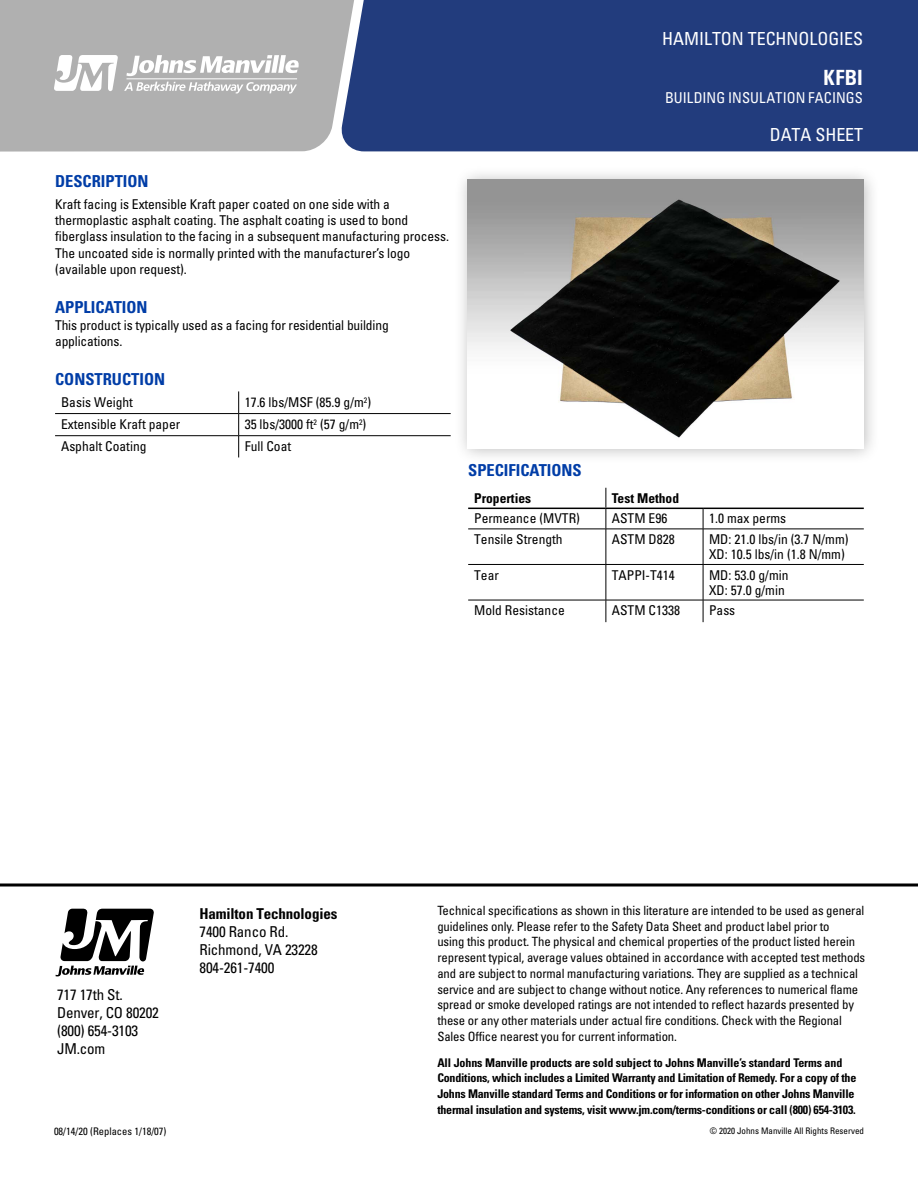
<style>
.page{position:relative;width:918px;height:1188px;background:#fff}
.page>*{position:absolute;margin:0;border:0;box-sizing:border-box;transform-origin:0 0}
.t1{font:700 condensed 21px "Univers LT Std";color:#fff}
.t2{font:condensed 18px "Univers LT Std";letter-spacing:-.005em;color:#fff}
.t3{font:700 condensed 16.5px "Univers LT Std";color:#003da7}
.t4{font:condensed 15px/18px "Univers LT Std";letter-spacing:-.01em;color:#000}
.t5{font:condensed 15px "Univers LT Std";letter-spacing:.005em;color:#fff}
.t6{font:700 condensed 15px "Univers LT Std";letter-spacing:-.01em;color:#000}
.t7{font:condensed 13.5px/16.2px "Univers LT Std";letter-spacing:-.005em;color:#000}
.t8{font:700 condensed 13.5px "Univers LT Std";color:#000}
.t9{font:condensed 12.75px/15.8px "Univers LT Std";letter-spacing:-.01em;color:#000}
.t10{font:700 condensed 12px/15.8px "Univers LT Std";letter-spacing:-.02em;color:#000}
.t11{font:condensed 10.5px "Univers LT Std";color:#000}
.t12{font:condensed 9px "Univers LT Std";color:#000}
</style>
<div class="page">
<div style="left:357px;top:0;width:561px;height:151px;background:#223c7d"></div>
<div style="left:0;top:0;width:357px;height:152px;background:#b0b0b0"></div>
<svg style="left:126px;top:55px;width:173px;height:21px"></svg>
<svg style="left:54px;top:55px;width:64px;height:36px"></svg>
<svg style="left:124px;top:82px;width:173px;height:12px"></svg>
<hr style="left:127px;top:79px;width:170px;height:1px;background:#fff">
<div style="left:453px;top:166px;width:427px;height:298px;background:#000;opacity:.27"></div>
<img style="left:468px;top:180px;width:395px;height:268px">
<hr style="left:55px;top:413px;width:184px;height:1px;background:#000">
<hr style="left:239px;top:413px;width:212px;height:1px;background:#000">
<hr style="left:55px;top:435px;width:184px;height:1px;background:#000">
<hr style="left:239px;top:435px;width:212px;height:1px;background:#000">
<svg style="left:238px;top:391px;width:1px;height:66px"></svg>
<svg style="left:606px;top:488px;width:1px;height:41px"></svg>
<svg style="left:703px;top:509px;width:1px;height:20px"></svg>
<hr style="left:468px;top:529px;width:138px;height:1px;background:#000">
<hr style="left:606px;top:529px;width:97px;height:1px;background:#000">
<hr style="left:606px;top:529px;width:1px;height:35px;background:#000">
<hr style="left:703px;top:529px;width:161px;height:1px;background:#000">
<hr style="left:703px;top:529px;width:1px;height:35px;background:#000">
<hr style="left:468px;top:564px;width:138px;height:1px;background:#000">
<hr style="left:606px;top:564px;width:97px;height:1px;background:#000">
<hr style="left:606px;top:565px;width:1px;height:35px;background:#000">
<hr style="left:703px;top:564px;width:161px;height:1px;background:#000">
<hr style="left:703px;top:565px;width:1px;height:35px;background:#000">
<hr style="left:468px;top:600px;width:138px;height:1px;background:#000">
<hr style="left:606px;top:600px;width:97px;height:1px;background:#000">
<svg style="left:606px;top:600px;width:1px;height:22px"></svg>
<hr style="left:703px;top:600px;width:161px;height:1px;background:#000">
<svg style="left:703px;top:600px;width:1px;height:22px"></svg>
<hr style="left:468px;top:508px;width:138px;height:1px;background:#000">
<hr style="left:606px;top:508px;width:97px;height:1px;background:#000">
<hr style="left:703px;top:508px;width:161px;height:1px;background:#000">
<hr style="left:0;top:884px;width:918px;height:2px;background:#000">
<svg style="left:56px;top:909px;width:98px;height:67px"></svg>
<h2 class="t2" style="left:662px;top:28px;width:202px">HAMILTON TECHNOLOGIES</h2>
<h1 class="t1" style="left:824px;top:65px;width:41px">KFBI</h1>
<p class="t5" style="left:665px;top:88px;width:199px">BUILDING INSULATION FACINGS</p>
<p class="t3" style="left:55px;top:171px;width:95px">DESCRIPTION</p>
<p class="t7" style="left:55px;top:196px;width:396px">Kraft facing is Extensible Kraft paper coated on one side with a thermoplastic asphalt coating. The asphalt coating is used to bond fiberglass insulation to the facing in a subsequent manufacturing process.<br>The uncoated side is normally printed with the manufacturer’s logo (available upon request).</p>
<p class="t3" style="left:55px;top:297px;width:94px">APPLICATION</p>
<p class="t7" style="left:55px;top:317px;width:335px">This product is typically used as a facing for residential building applications.</p>
<p class="t3" style="left:55px;top:369px;width:112px">CONSTRUCTION</p>
<p class="t7" style="left:61px;top:394px;width:73px">Basis Weight</p>
<p class="t7" style="left:245px;top:394px;width:128px">17.6 lbs/MSF (85.9 g/m<sup>2</sup>)</p>
<p class="t7" style="left:61px;top:416px;width:121px">Extensible Kraft paper</p>
<p class="t7" style="left:245px;top:416px;width:123px">35 lbs/3000 ft<sup>2</sup> (57 g/m<sup>2</sup>)</p>
<p class="t7" style="left:61px;top:438px;width:87px">Asphalt Coating</p>
<p class="t7" style="left:245px;top:438px;width:48px">Full Coat</p>
<h2 class="t2" style="left:770px;top:123px;width:95px">DATA SHEET</h2>
<p class="t3" style="left:468px;top:460px;width:115px">SPECIFICATIONS</p>
<p class="t8" style="left:474px;top:490px;width:58px">Properties</p>
<p class="t8" style="left:612px;top:490px;width:69px">Test Method</p>
<p class="t7" style="left:474px;top:510px;width:107px">Permeance (MVTR)</p>
<p class="t7" style="left:612px;top:510px;width:57px">ASTM E96</p>
<p class="t7" style="left:709px;top:510px;width:79px">1.0 max perms</p>
<p class="t7" style="left:474px;top:531px;width:90px">Tensile Strength</p>
<p class="t7" style="left:612px;top:531px;width:64px">ASTM D828</p>
<p class="t7" style="left:709px;top:532px;width:141px;line-height:15px">MD: 21.0 lbs/in (3.7 N/mm)<br>XD: 10.5 lbs/in (1.8 N/mm)</p>
<p class="t7" style="left:474px;top:567px;width:26px">Tear</p>
<p class="t7" style="left:612px;top:567px;width:64px">TAPPI-T414</p>
<p class="t7" style="left:709px;top:567px;width:81px;line-height:15px">MD: 53.0 g/min<br>XD: 57.0 g/min</p>
<p class="t7" style="left:474px;top:602px;width:92px">Mold Resistance</p>
<p class="t7" style="left:612px;top:602px;width:70px">ASTM C1338</p>
<p class="t7" style="left:709px;top:602px;width:28px">Pass</p>
<p class="t4" style="left:57px;top:986px;width:103px">717 17th St.<br>Denver, CO 80202 (800) 654-3103<br>JM.com</p>
<p class="t6" style="left:200px;top:905px;width:139px">Hamilton Technologies</p>
<p class="t4" style="left:200px;top:923px;width:120px">7400 Ranco Rd.<br>Richmond, VA 23228<br>804-261-7400</p>
<p class="t9" style="left:437px;top:902px;width:429px">Technical specifications as shown in this literature are intended to be used as general guidelines only. Please refer to the Safety Data Sheet and product label prior to<br>using this product. The physical and chemical properties of the product listed herein represent typical, average values obtained in accordance with accepted test methods and are subject to normal manufacturing variations. They are supplied as a technical service and are subject to change without notice. Any references to numerical flame spread or smoke developed ratings are not intended to reflect hazards presented by these or any other materials under actual fire conditions. Check with the Regional Sales Office nearest you for current information.</p>
<p class="t10" style="left:437px;top:1054px;width:420px">All Johns Manville products are sold subject to Johns Manville’s standard Terms and Conditions, which includes a Limited Warranty and Limitation of Remedy. For a copy of the Johns Manville standard Terms and Conditions or for information on other Johns Manville thermal insulation and systems, visit www.jm.com/terms-conditions or call (800) 654-3103.</p>
<p class="t11" style="left:54px;top:1125px;width:114px">08/14/20 (Replaces 1/18/07)</p>
<p class="t12" style="left:710px;top:1125px;width:156px">© 2020 Johns Manville All Rights Reserved</p>
</div>
